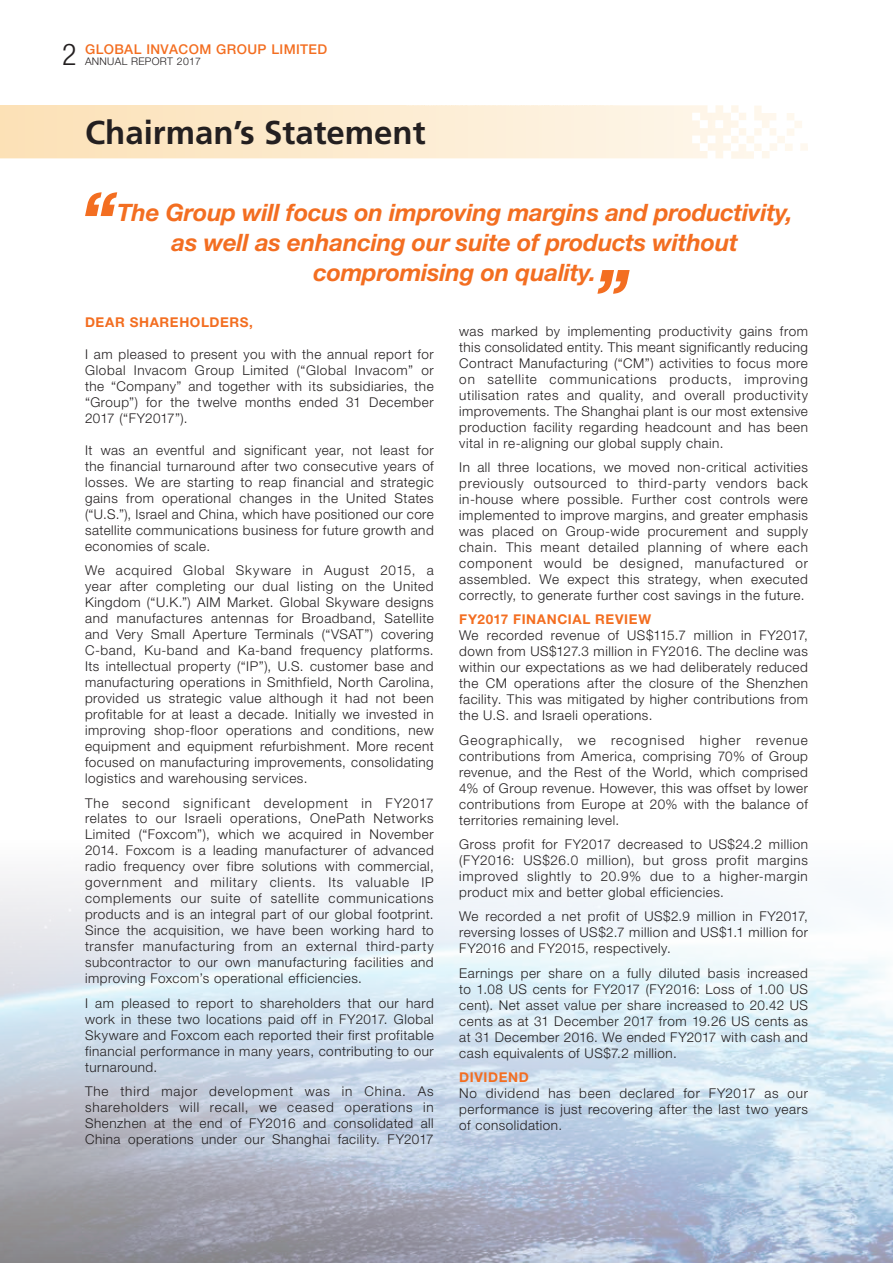
<style>
.page{position:relative;width:893px;height:1263px;background:#fff}
.page>*{position:absolute;margin:0;border:0;box-sizing:border-box;transform-origin:0 0}
.t1{font:700 33px "Frutiger LT Std";color:#231f20}
.t2{font:300 condensed 30px "Helvetica Neue LT Std";color:#231f20}
.Headline_28pt{font:italic 700 24px/30px "Helvetica Neue LT Std";letter-spacing:-.01em;color:#f36e21;text-align:center}
._00_E_Body_Text{font:300 13.5px/15.9px "Helvetica Neue LT Std";letter-spacing:.04em;color:#231f20;text-align:justify}
._00_E_Body_Text-2{font:700 13.5px "Helvetica Neue LT Std";letter-spacing:.045em;color:#f36e21}
.t3{font:500 13.5px "Helvetica Neue LT Std";letter-spacing:.03em;color:#f36e21}
.t4{font:300 10.5px "Helvetica Neue LT Std";letter-spacing:.03em;color:#231f20}
</style>
<div class="page">
<img style="left:0;top:874px;width:893px;height:389px">
<svg style="left:85px;top:192px;width:32px;height:24px"></svg>
<svg style="left:597px;top:270px;width:33px;height:24px"></svg>
<p class="t2" style="left:62px;top:38px;width:16px">2</p>
<p class="t3" style="left:85px;top:41px;width:244px">GLOBAL INVACOM GROUP LIMITED</p>
<p class="t4" style="left:85px;top:55px;width:118px">ANNUAL REPORT 2017</p>
<h1 class="t1" style="left:85px;top:114px;width:342px">Chairman’s Statement</h1>
<p class="Headline_28pt" style="left:117px;top:197px;width:677px">The Group will focus on improving margins and productivity, as well as enhancing our suite of products without compromising on quality.</p>
<p class="_00_E_Body_Text-2" style="left:85px;top:314px;width:169px">DEAR SHAREHOLDERS,</p>
<p class="_00_E_Body_Text" style="left:85px;top:346px;width:350px">I am pleased to present you with the annual report for Global Invacom Group Limited (“Global Invacom” or the “Company” and together with its subsidiaries, the “Group”) for the twelve months ended 31 December 2017 (“FY2017”).</p>
<p class="_00_E_Body_Text" style="left:85px;top:442px;width:350px">It was an eventful and significant year, not least for the financial turnaround after two consecutive years of losses. We are starting to reap financial and strategic gains from operational changes in the United States (“U.S.”), Israel and China, which have positioned our core satellite communications business for future growth and economies of scale.</p>
<p class="_00_E_Body_Text" style="left:85px;top:562px;width:350px">We acquired Global Skyware in August 2015, a year after completing our dual listing on the United Kingdom (“U.K.”) AIM Market. Global Skyware designs and manufactures antennas for Broadband, Satellite and Very Small Aperture Terminals (“VSAT”) covering C-band, Ku-band and Ka-band frequency platforms.<br>Its intellectual property (“IP”), U.S. customer base and manufacturing operations in Smithfield, North Carolina, provided us strategic value although it had not been profitable for at least a decade. Initially we invested in improving shop-floor operations and conditions, new equipment and equipment refurbishment. More recent focused on manufacturing improvements, consolidating logistics and warehousing services.</p>
<p class="_00_E_Body_Text" style="left:85px;top:794px;width:350px">The second significant development in FY2017 relates to our Israeli operations, OnePath Networks Limited (“Foxcom”), which we acquired in November 2014. Foxcom is a leading manufacturer of advanced radio frequency over fibre solutions with commercial, government and military clients. Its valuable IP complements our suite of satellite communications products and is an integral part of our global footprint.<br>Since the acquisition, we have been working hard to transfer manufacturing from an external third-party subcontractor to our own manufacturing facilities and improving Foxcom’s operational efficiencies.</p>
<p class="_00_E_Body_Text" style="left:85px;top:994px;width:350px">I am pleased to report to shareholders that our hard work in these two locations paid off in FY2017. Global Skyware and Foxcom each reported their first profitable financial performance in many years, contributing to our turnaround.</p>
<p class="_00_E_Body_Text" style="left:85px;top:1083px;width:350px">The third major development was in China. As shareholders will recall, we ceased operations in Shenzhen at the end of FY2016 and consolidated all China operations under our Shanghai facility. FY2017</p>
<p class="_00_E_Body_Text" style="left:459px;top:323px;width:350px">was marked by implementing productivity gains from this consolidated entity. This meant significantly reducing Contract Manufacturing (“CM”) activities to focus more on satellite communications products, improving utilisation rates and quality, and overall productivity improvements. The Shanghai plant is our most extensive production facility regarding headcount and has been vital in re-aligning our global supply chain.</p>
<p class="_00_E_Body_Text" style="left:459px;top:459px;width:350px">In all three locations, we moved non-critical activities previously outsourced to third-party vendors back in-house where possible. Further cost controls were implemented to improve margins, and greater emphasis was placed on Group-wide procurement and supply chain. This meant detailed planning of where each component would be designed, manufactured or assembled. We expect this strategy, when executed correctly, to generate further cost savings in the future.</p>
<p class="_00_E_Body_Text-2" style="left:459px;top:611px;width:193px">FY2017 FINANCIAL REVIEW</p>
<p class="_00_E_Body_Text" style="left:459px;top:627px;width:350px">We recorded revenue of US$115.7 million in FY2017, down from US$127.3 million in FY2016. The decline was within our expectations as we had deliberately reduced the CM operations after the closure of the Shenzhen facility. This was mitigated by higher contributions from the U.S. and Israeli operations.</p>
<p class="_00_E_Body_Text" style="left:459px;top:732px;width:350px">Geographically, we recognised higher revenue contributions from America, comprising 70% of Group revenue, and the Rest of the World, which comprised 4% of Group revenue. However, this was offset by lower contributions from Europe at 20% with the balance of territories remaining level.</p>
<p class="_00_E_Body_Text" style="left:459px;top:836px;width:350px">Gross profit for FY2017 decreased to US$24.2 million (FY2016: US$26.0 million), but gross profit margins improved slightly to 20.9% due to a higher-margin product mix and better global efficiencies.</p>
<p class="_00_E_Body_Text" style="left:459px;top:908px;width:350px">We recorded a net profit of US$2.9 million in FY2017, reversing losses of US$2.7 million and US$1.1 million for FY2016 and FY2015, respectively.</p>
<p class="_00_E_Body_Text" style="left:459px;top:965px;width:350px">Earnings per share on a fully diluted basis increased to 1.08 US cents for FY2017 (FY2016: Loss of 1.00 US cent). Net asset value per share increased to 20.42 US cents as at 31 December 2017 from 19.26 US cents as at 31 December 2016. We ended FY2017 with cash and cash equivalents of US$7.2 million.</p>
<p class="_00_E_Body_Text-2" style="left:459px;top:1069px;width:71px">DIVIDEND</p>
<p class="_00_E_Body_Text" style="left:459px;top:1085px;width:350px">No dividend has been declared for FY2017 as our performance is just recovering after the last two years of consolidation.</p>
</div>
